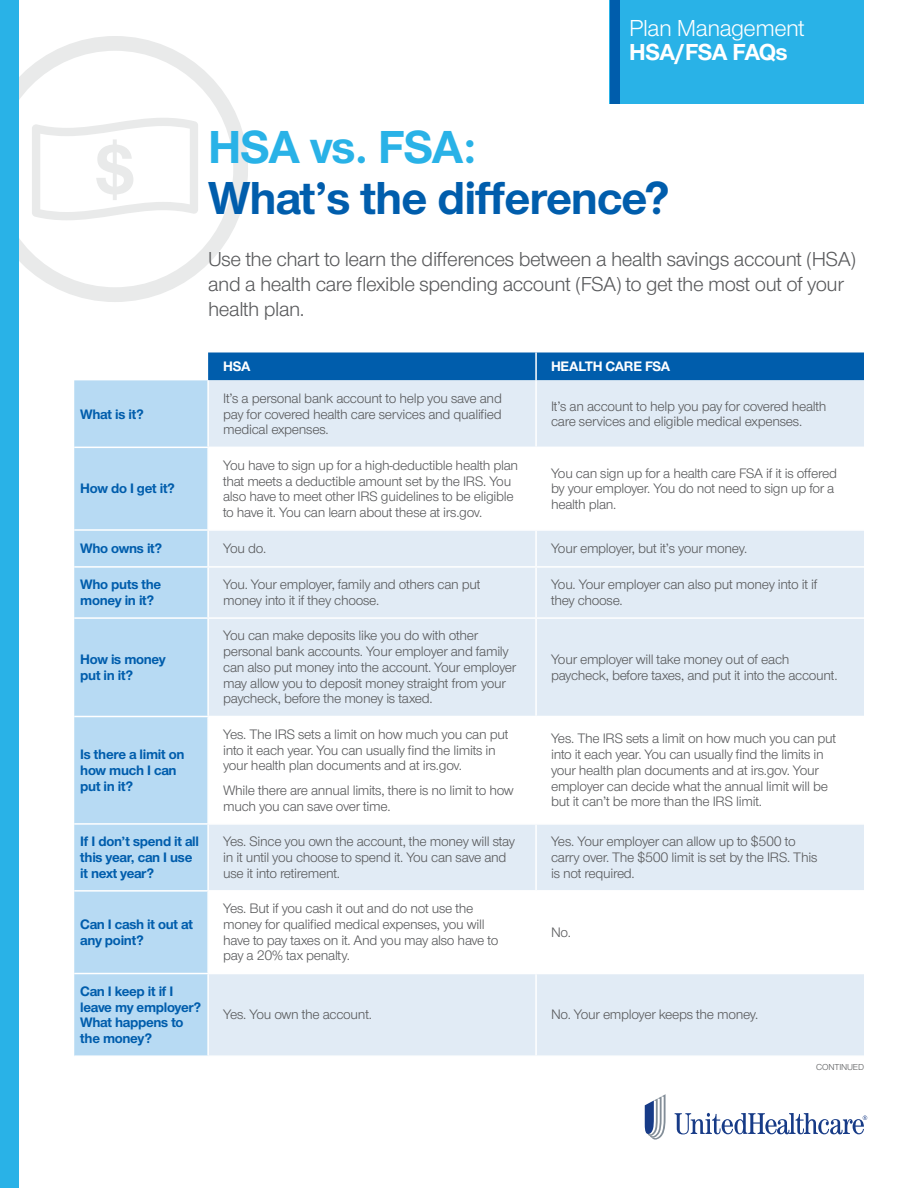
<style>
.page{position:relative;width:918px;height:1188px;background:#fff}
.page>*{position:absolute;margin:0;border:0;box-sizing:border-box;transform-origin:0 0}
.t1{font:700 48px "UHC Sans";letter-spacing:-.02em;color:#005dac}
.t2{font:700 48px "UHC Sans";letter-spacing:-.02em;color:#29b2e7}
.t3{font:24px "UHC Sans";letter-spacing:-.02em;color:#fff}
.t4{font:700 24px "UHC Sans";letter-spacing:-.03em;color:#fff}
.t5{font:21px/25.5px "UHC Sans";letter-spacing:-.02em;color:#58595b}
.t6{font:14.25px/15.8px "UHC Sans";letter-spacing:-.02em;color:#58595b}
.t7{font:700 14.25px/15.8px "UHC Sans";letter-spacing:-.02em;color:#005dac}
.t8{font:700 14.25px "UHC Sans";letter-spacing:-.025em;color:#fff}
.t9{font:9px "UHC Sans";letter-spacing:-.02em;color:#58595b}
</style>
<div class="page">
<svg style="left:20px;top:36px;width:228px;height:266px"></svg>
<div style="left:208px;top:352px;width:656px;height:28px;background:#005dac"></div>
<div style="left:74px;top:380px;width:133px;height:675px;background:#b7daf3"></div>
<svg style="left:209px;top:380px;width:655px;height:675px;fill:#e1ebf5"></svg>
<hr style="left:535px;top:352px;width:2px;height:28px;background:#fff">
<hr style="left:535px;top:380px;width:2px;height:67px;background:#fff">
<hr style="left:74px;top:447px;width:134px;height:1px;background:#fff">
<hr style="left:208px;top:447px;width:328px;height:1px;background:#fff">
<hr style="left:536px;top:447px;width:328px;height:1px;background:#fff">
<hr style="left:535px;top:448px;width:2px;height:81px;background:#fff">
<hr style="left:74px;top:529px;width:134px;height:2px;background:#fff">
<hr style="left:208px;top:529px;width:328px;height:2px;background:#fff">
<hr style="left:536px;top:529px;width:328px;height:2px;background:#fff">
<hr style="left:535px;top:531px;width:2px;height:35px;background:#fff">
<hr style="left:74px;top:566px;width:134px;height:2px;background:#fff">
<hr style="left:208px;top:566px;width:328px;height:2px;background:#fff">
<hr style="left:536px;top:566px;width:328px;height:2px;background:#fff">
<hr style="left:535px;top:568px;width:2px;height:49px;background:#fff">
<hr style="left:74px;top:617px;width:134px;height:2px;background:#fff">
<hr style="left:208px;top:617px;width:328px;height:2px;background:#fff">
<hr style="left:536px;top:617px;width:328px;height:2px;background:#fff">
<hr style="left:535px;top:619px;width:2px;height:97px;background:#fff">
<hr style="left:74px;top:716px;width:134px;height:1px;background:#fff">
<hr style="left:208px;top:716px;width:328px;height:1px;background:#fff">
<hr style="left:536px;top:716px;width:328px;height:1px;background:#fff">
<hr style="left:535px;top:717px;width:2px;height:106px;background:#fff">
<hr style="left:74px;top:823px;width:134px;height:2px;background:#fff">
<hr style="left:208px;top:823px;width:328px;height:2px;background:#fff">
<hr style="left:536px;top:823px;width:328px;height:2px;background:#fff">
<hr style="left:535px;top:825px;width:2px;height:65px;background:#fff">
<hr style="left:74px;top:890px;width:134px;height:2px;background:#fff">
<hr style="left:208px;top:890px;width:328px;height:2px;background:#fff">
<hr style="left:536px;top:890px;width:328px;height:2px;background:#fff">
<hr style="left:535px;top:892px;width:2px;height:81px;background:#fff">
<hr style="left:74px;top:973px;width:134px;height:1px;background:#fff">
<hr style="left:208px;top:973px;width:328px;height:1px;background:#fff">
<hr style="left:536px;top:973px;width:328px;height:1px;background:#fff">
<hr style="left:535px;top:974px;width:2px;height:81px;background:#fff">
<svg style="left:675px;top:1113px;width:192px;height:21px"></svg>
<svg style="left:645px;top:1094px;width:21px;height:46px"></svg>
<div style="left:0;top:0;width:20px;height:1188px;background:#29b2e7"></div>
<div style="left:610px;top:0;width:254px;height:104px;background:#29b2e7"></div>
<div style="left:610px;top:0;width:10px;height:104px;background:#005dac"></div>
<svg style="left:32px;top:118px;width:166px;height:102px"></svg>
<h2 class="t3" style="left:629px;top:13px;width:177px">Plan Management</h2>
<h2 class="t4" style="left:629px;top:36px;width:160px">HSA/FSA FAQs</h2>
<h1 class="t2" style="left:208px;top:115px;width:270px">HSA vs. FSA:</h1>
<h1 class="t1" style="left:208px;top:166px;width:463px">What’s the difference?</h1>
<h3 class="t5" style="left:208px;top:245px;width:649px">Use the chart to learn the differences between a health savings account (HSA) and a health care flexible spending account (FSA) to get the most out of your health plan.</h3>
<p class="t7" style="left:80px;top:406px;width:65px">What is it?</p>
<p class="t7" style="left:80px;top:480px;width:96px">How do I get it?</p>
<p class="t8" style="left:223px;top:357px;width:29px">HSA</p>
<p class="t8" style="left:551px;top:357px;width:121px">HEALTH CARE FSA</p>
<p class="t6" style="left:223px;top:390px;width:280px;text-align:justify">It’s a personal bank account to help you save and pay for covered health care services and qualified medical expenses.</p>
<p class="t6" style="left:551px;top:398px;width:277px">It’s an account to help you pay for covered health care services and eligible medical expenses.</p>
<p class="t6" style="left:223px;top:457px;width:297px">You have to sign up for a high-deductible health plan that meets a deductible amount set by the IRS. You also have to meet other IRS guidelines to be eligible to have it. You can learn about these at irs.gov.</p>
<p class="t6" style="left:551px;top:465px;width:288px">You can sign up for a health care FSA if it is offered by your employer. You do not need to sign up for a health plan.</p>
<p class="t7" style="left:80px;top:540px;width:84px">Who owns it?</p>
<p class="t6" style="left:223px;top:540px;width:45px">You do.</p>
<p class="t6" style="left:551px;top:540px;width:198px">Your employer, but it’s your money.</p>
<p class="t7" style="left:80px;top:576px;width:83px">Who puts the money in it?</p>
<p class="t6" style="left:223px;top:576px;width:259px">You. Your employer, family and others can put money into it if they choose.</p>
<p class="t6" style="left:551px;top:576px;width:268px">You. Your employer can also put money into it if they choose.</p>
<p class="t7" style="left:80px;top:651px;width:87px">How is money put in it?</p>
<p class="t7" style="left:80px;top:746px;width:106px">Is there a limit on how much I can put in it?</p>
<p class="t6" style="left:223px;top:627px;width:294px">You can make deposits like you do with other personal bank accounts. Your employer and family can also put money into the account. Your employer may allow you to deposit money straight from your paycheck, before the money is taxed.</p>
<p class="t6" style="left:223px;top:726px;width:287px">Yes. The IRS sets a limit on how much you can put into it each year. You can usually find the limits in your health plan documents and at irs.gov.</p>
<p class="t6" style="left:223px;top:782px;width:292px">While there are annual limits, there is no limit to how much you can save over time.</p>
<p class="t6" style="left:551px;top:651px;width:288px">Your employer will take money out of each paycheck, before taxes, and put it into the account.</p>
<p class="t6" style="left:551px;top:730px;width:287px">Yes. The IRS sets a limit on how much you can put into it each year. You can usually find the limits in your health plan documents and at irs.gov. Your employer can decide what the annual limit will be but it can’t be more than the IRS limit.</p>
<p class="t7" style="left:80px;top:833px;width:120px">If I don’t spend it all this year, can I use it next year?</p>
<p class="t6" style="left:223px;top:833px;width:293px">Yes. Since you own the account, the money will stay in it until you choose to spend it. You can save and use it into retirement.</p>
<p class="t6" style="left:551px;top:833px;width:268px">Yes. Your employer can allow up to $500 to carry over. The $500 limit is set by the IRS. This is not required.</p>
<p class="t7" style="left:80px;top:916px;width:114px">Can I cash it out at any point?</p>
<p class="t6" style="left:223px;top:900px;width:277px">Yes. But if you cash it out and do not use the money for qualified medical expenses, you will have to pay taxes on it. And you may also have to pay a 20% tax penalty.</p>
<p class="t6" style="left:551px;top:924px;width:21px">No.</p>
<p class="t7" style="left:80px;top:983px;width:123px">Can I keep it if I leave my employer?<br>What happens to the money?</p>
<p class="t6" style="left:223px;top:1006px;width:150px">Yes. You own the account.</p>
<p class="t6" style="left:551px;top:1006px;width:209px">No. Your employer keeps the money.</p>
<p class="t9" style="left:816px;top:1061px;width:49px">CONTINUED</p>
</div>
